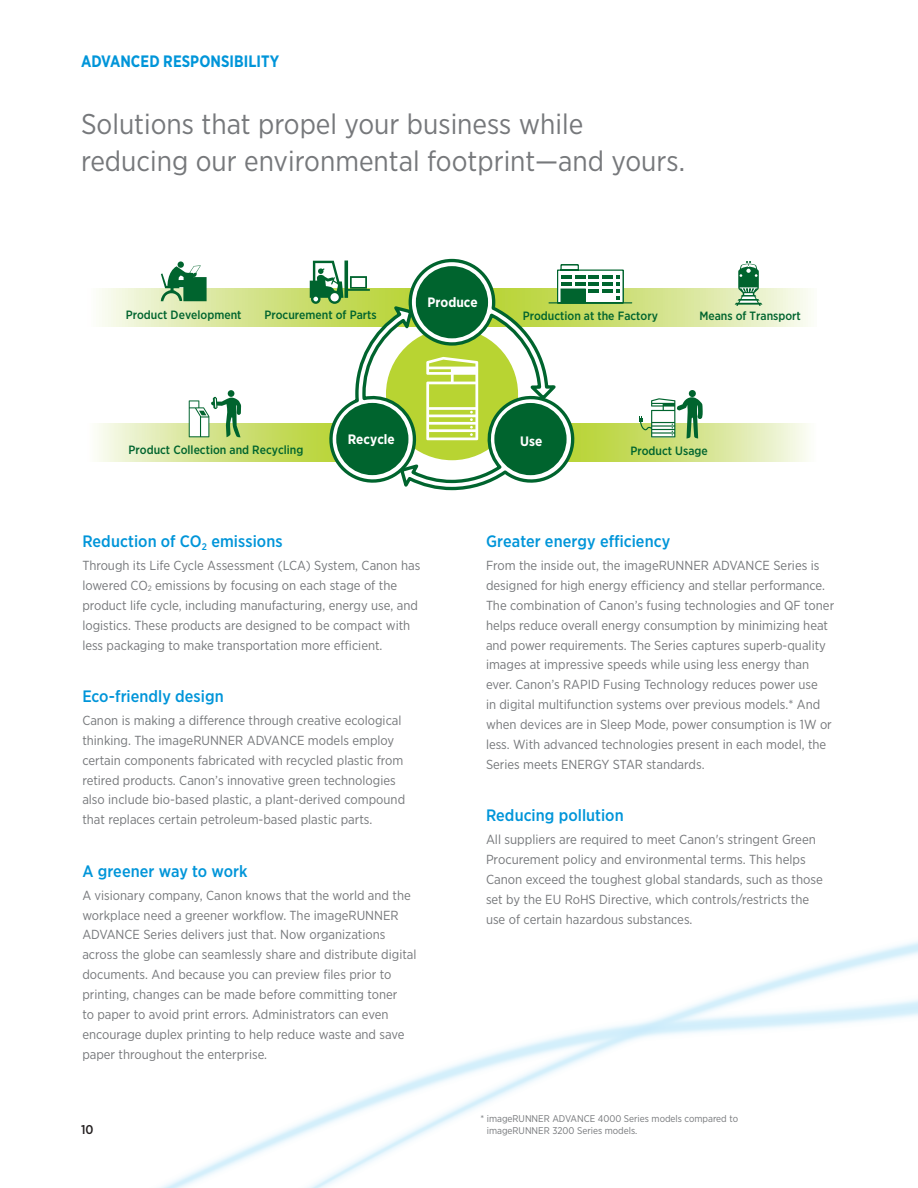
<style>
.page{position:relative;width:918px;height:1188px;background:#fff}
.page>*{position:absolute;margin:0;border:0;box-sizing:border-box;transform-origin:0 0}
.t1{font:28.5px/37.5px "Gotham Narrow";color:#76787b}
.t2{font:500 16.5px "Gotham Narrow";letter-spacing:.005em;color:#0095d9}
.t3{font:700 16.5px "Gotham Narrow";letter-spacing:.005em;color:#0095d9;scale:.93 1}
.t4{font:700 13.65px "Gotham Narrow";color:#fff}
.t5{font:13.2px/19.8px "Gotham Narrow";color:#76787b}
.t6{font:500 12.75px "Gotham Narrow";color:#231f20}
.t7{font:500 12px "Gotham Narrow";color:#00642e}
.t8{font:9.75px/12px "Gotham Narrow";color:#76787b}
</style>
<div class="page">
<svg style="left:633px;top:423px;width:176px;height:39px;background:#deeaa9"></svg>
<svg style="left:97px;top:423px;width:213px;height:39px;background:#d8e696"></svg>
<svg style="left:99px;top:288px;width:712px;height:39px;background:#e0ebae"></svg>
<svg style="left:310px;top:258px;width:323px;height:233px"></svg>
<svg style="left:639px;top:390px;width:64px;height:48px"></svg>
<svg style="left:161px;top:261px;width:46px;height:40px"></svg>
<svg style="left:735px;top:261px;width:27px;height:45px"></svg>
<svg style="left:189px;top:390px;width:52px;height:48px"></svg>
<p class="t3" style="left:81px;top:51px;width:215px">ADVANCED RESPONSIBILITY</p>
<h1 class="t1" style="left:81px;top:104px;width:606px">Solutions that propel your business while reducing our environmental footprint—and yours.</h1>
<p class="t7" style="left:126px;top:307px;width:117px">Product Development</p>
<p class="t7" style="left:264px;top:307px;width:114px">Procurement of Parts</p>
<p class="t4" style="left:428px;top:294px;width:52px">Produce</p>
<p class="t7" style="left:523px;top:308px;width:137px">Production at the Factory</p>
<p class="t7" style="left:699px;top:308px;width:103px">Means of Transport</p>
<p class="t7" style="left:129px;top:442px;width:176px">Product Collection and Recycling</p>
<p class="t4" style="left:348px;top:431px;width:49px">Recycle</p>
<p class="t4" style="left:520px;top:432px;width:24px">Use</p>
<p class="t7" style="left:630px;top:443px;width:79px">Product Usage</p>
<p class="t2" style="left:82px;top:531px;width:202px">Reduction of CO<sub>2</sub> emissions</p>
<p class="t5" style="left:82px;top:555px;width:339px">Through its Life Cycle Assessment (LCA) System, Canon has lowered CO<sub>2</sub> emissions by focusing on each stage of the product life cycle, including manufacturing, energy use, and logistics. These products are designed to be compact with less packaging to make transportation more efficient.</p>
<p class="t2" style="left:82px;top:686px;width:143px">Eco-friendly design</p>
<p class="t5" style="left:82px;top:710px;width:324px">Canon is making a difference through creative ecological thinking. The imageRUNNER ADVANCE models employ certain components fabricated with recycled plastic from retired products. Canon’s innovative green technologies also include bio-based plastic, a plant-derived compound that replaces certain petroleum-based plastic parts.</p>
<p class="t2" style="left:82px;top:861px;width:167px">A greener way to work</p>
<p class="t5" style="left:82px;top:885px;width:336px">A visionary company, Canon knows that the world and the workplace need a greener workflow. The imageRUNNER ADVANCE Series delivers just that. Now organizations across the globe can seamlessly share and distribute digital documents. And because you can preview files prior to printing, changes can be made before committing toner<br>to paper to avoid print errors. Administrators can even encourage duplex printing to help reduce waste and save paper throughout the enterprise.</p>
<p class="t6" style="left:81px;top:1121px;width:14px">10</p>
<p class="t2" style="left:486px;top:531px;width:186px">Greater energy efficiency</p>
<p class="t5" style="left:486px;top:555px;width:350px">From the inside out, the imageRUNNER ADVANCE Series is designed for high energy efficiency and stellar performance.<br>The combination of Canon’s fusing technologies and QF toner helps reduce overall energy consumption by minimizing heat and power requirements. The Series captures superb-quality images at impressive speeds while using less energy than ever. Canon’s RAPID Fusing Technology reduces power use<br>in digital multifunction systems over previous models.* And when devices are in Sleep Mode, power consumption is 1W or less. With advanced technologies present in each model, the Series meets ENERGY STAR standards.</p>
<p class="t2" style="left:486px;top:805px;width:139px">Reducing pollution</p>
<p class="t5" style="left:486px;top:829px;width:339px">All suppliers are required to meet Canon's stringent Green Procurement policy and environmental terms. This helps Canon exceed the toughest global standards, such as those set by the EU RoHS Directive, which controls/restricts the use of certain hazardous substances.</p>
<p class="t8" style="left:487px;top:1113px;width:253px;text-indent:-6px">* imageRUNNER ADVANCE 4000 Series models compared to imageRUNNER 3200 Series models.</p>
</div>
